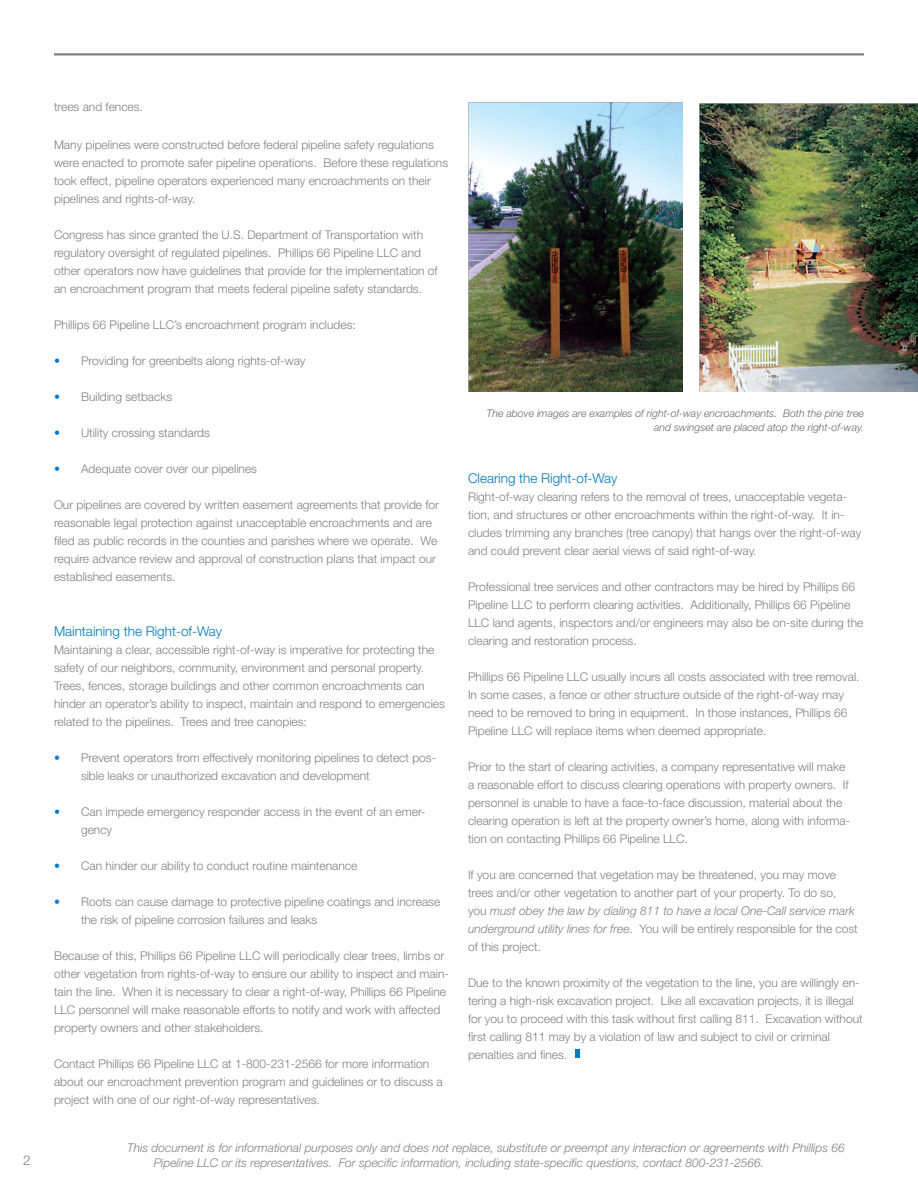
<style>
.page{position:relative;width:918px;height:1188px;background:#fff}
.page>*{position:absolute;margin:0;border:0;box-sizing:border-box;transform-origin:0 0}
.t1{font:300 13.5px "Helvetica Neue LT Std";color:#0079c2}
.t2{font:300 13.5px "Helvetica Neue LT Std";color:#807f83}
.Paragraph_Style_4{font:300 12px/18px "Helvetica Neue LT Std";color:#807f83}
.t3{font:italic 300 12px "Helvetica Neue LT Std";color:#807f83}
.t4{font:italic 300 10.5px/13.5px "Helvetica Neue LT Std";color:#6a6a6d;text-align:right}
.s1{font-weight:500;color:#0079c2}
.s2{font-style:italic}
</style>
<div class="page">
<hr style="left:54px;top:54px;width:810px;height:2px;background:#807f83">
<hr style="left:54px;top:53px;width:810px;height:2px;background:#807f83">
<img style="left:468px;top:103px;width:215px;height:289px">
<img style="left:699px;top:103px;width:219px;height:289px">
<div style="left:575px;top:1050px;width:5px;height:8px;background:#0079c2"></div>
<p class="Paragraph_Style_4" style="left:54px;top:98px;width:90px">trees and fences.</p>
<p class="Paragraph_Style_4" style="left:54px;top:135px;width:396px">Many pipelines were constructed before federal pipeline safety regulations were enacted to promote safer pipeline operations. Before these regulations took effect, pipeline operators experienced many encroachments on their pipelines and rights-of-way.</p>
<p class="Paragraph_Style_4" style="left:54px;top:225px;width:385px">Congress has since granted the U.S. Department of Transportation with regulatory oversight of regulated pipelines. Phillips 66 Pipeline LLC and other operators now have guidelines that provide for the implementation of an encroachment program that meets federal pipeline safety standards.</p>
<p class="Paragraph_Style_4" style="left:54px;top:315px;width:303px">Phillips 66 Pipeline LLC’s encroachment program includes:</p>
<p class="Paragraph_Style_4" style="left:54px;top:351px;width:253px"><span class="s1">•</span> Providing for greenbelts along rights-of-way</p>
<p class="Paragraph_Style_4" style="left:54px;top:387px;width:120px"><span class="s1">•</span> Building setbacks</p>
<p class="Paragraph_Style_4" style="left:54px;top:423px;width:157px"><span class="s1">•</span> Utility crossing standards</p>
<p class="Paragraph_Style_4" style="left:54px;top:459px;width:205px"><span class="s1">•</span> Adequate cover over our pipelines</p>
<p class="Paragraph_Style_4" style="left:54px;top:495px;width:387px">Our pipelines are covered by written easement agreements that provide for reasonable legal protection against unacceptable encroachments and are filed as public records in the counties and parishes where we operate. We require advance review and approval of construction plans that impact our established easements.</p>
<p class="t1" style="left:54px;top:623px;width:170px">Maintaining the Right-of-Way</p>
<p class="Paragraph_Style_4" style="left:54px;top:641px;width:392px">Maintaining a clear, accessible right-of-way is imperative for protecting the safety of our neighbors, community, environment and personal property.<br>Trees, fences, storage buildings and other common encroachments can hinder an operator’s ability to inspect, maintain and respond to emergencies related to the pipelines. Trees and tree canopies:</p>
<p class="Paragraph_Style_4" style="left:81px;top:749px;width:357px;text-indent:-27px"><span class="s1">•</span> Prevent operators from effectively monitoring pipelines to detect pos&shy;sible leaks or unauthorized excavation and development</p>
<p class="Paragraph_Style_4" style="left:81px;top:803px;width:346px;text-indent:-27px"><span class="s1">•</span> Can impede emergency responder access in the event of an emer&shy;gency</p>
<p class="Paragraph_Style_4" style="left:54px;top:857px;width:305px"><span class="s1">•</span> Can hinder our ability to conduct routine maintenance</p>
<p class="Paragraph_Style_4" style="left:81px;top:893px;width:361px;text-indent:-27px"><span class="s1">•</span> Roots can cause damage to protective pipeline coatings and increase the risk of pipeline corrosion failures and leaks</p>
<p class="Paragraph_Style_4" style="left:54px;top:947px;width:396px">Because of this, Phillips 66 Pipeline LLC will periodically clear trees, limbs or other vegetation from rights-of-way to ensure our ability to inspect and main&shy;tain the line. When it is necessary to clear a right-of-way, Phillips 66 Pipeline LLC personnel will make reasonable efforts to notify and work with affected property owners and other stakeholders.</p>
<p class="Paragraph_Style_4" style="left:54px;top:1055px;width:390px">Contact Phillips 66 Pipeline LLC at 1-800-231-2566 for more information about our encroachment prevention program and guidelines or to discuss a project with one of our right-of-way representatives.</p>
<p class="t4" style="left:487px;top:407px;width:379px">The above images are examples of right-of-way encroachments. Both the pine tree and swingset are placed atop the right-of-way.</p>
<p class="t1" style="left:468px;top:470px;width:151px">Clearing the Right-of-Way</p>
<p class="Paragraph_Style_4" style="left:468px;top:487px;width:395px">Right-of-way clearing refers to the removal of trees, unacceptable vegeta&shy;tion, and structures or other encroachments within the right-of-way. It in&shy;cludes trimming any branches (tree canopy) that hangs over the right-of-way and could prevent clear aerial views of said right-of-way.</p>
<p class="Paragraph_Style_4" style="left:468px;top:577px;width:397px">Professional tree services and other contractors may be hired by Phillips 66<br>Pipeline LLC to perform clearing activities. Additionally, Phillips 66 Pipeline LLC land agents, inspectors and/or engineers may also be on-site during the clearing and restoration process.</p>
<p class="Paragraph_Style_4" style="left:468px;top:667px;width:393px">Phillips 66 Pipeline LLC usually incurs all costs associated with tree removal.<br>In some cases, a fence or other structure outside of the right-of-way may need to be removed to bring in equipment. In those instances, Phillips 66<br>Pipeline LLC will replace items when deemed appropriate.</p>
<p class="Paragraph_Style_4" style="left:468px;top:757px;width:384px">Prior to the start of clearing activities, a company representative will make a reasonable effort to discuss clearing operations with property owners. If personnel is unable to have a face-to-face discussion, material about the clearing operation is left at the property owner’s home, along with informa&shy;tion on contacting Phillips 66 Pipeline LLC.</p>
<p class="Paragraph_Style_4" style="left:468px;top:865px;width:391px">If you are concerned that vegetation may be threatened, you may move trees and/or other vegetation to another part of your property. To do so, you <span class="s2">must obey the law by dialing 811 to have a local One-Call service mark underground utility lines for free</span>. You will be entirely responsible for the cost of this project.</p>
<p class="Paragraph_Style_4" style="left:468px;top:973px;width:396px">Due to the known proximity of the vegetation to the line, you are willingly en&shy;tering a high-risk excavation project. Like all excavation projects, it is illegal for you to proceed with this task without first calling 811. Excavation without first calling 811 may by a violation of law and subject to civil or criminal penalties and fines.</p>
<p class="t3" style="left:127px;top:1140px;width:719px">This document is for informational purposes only and does not replace, substitute or preempt any interaction or agreements with Phillips 66</p>
<p class="t2" style="left:23px;top:1152px;width:9px">2</p>
<p class="t3" style="left:154px;top:1155px;width:612px">Pipeline LLC or its representatives. For specific information, including state-specific questions, contact 800-231-2566.</p>
</div>
